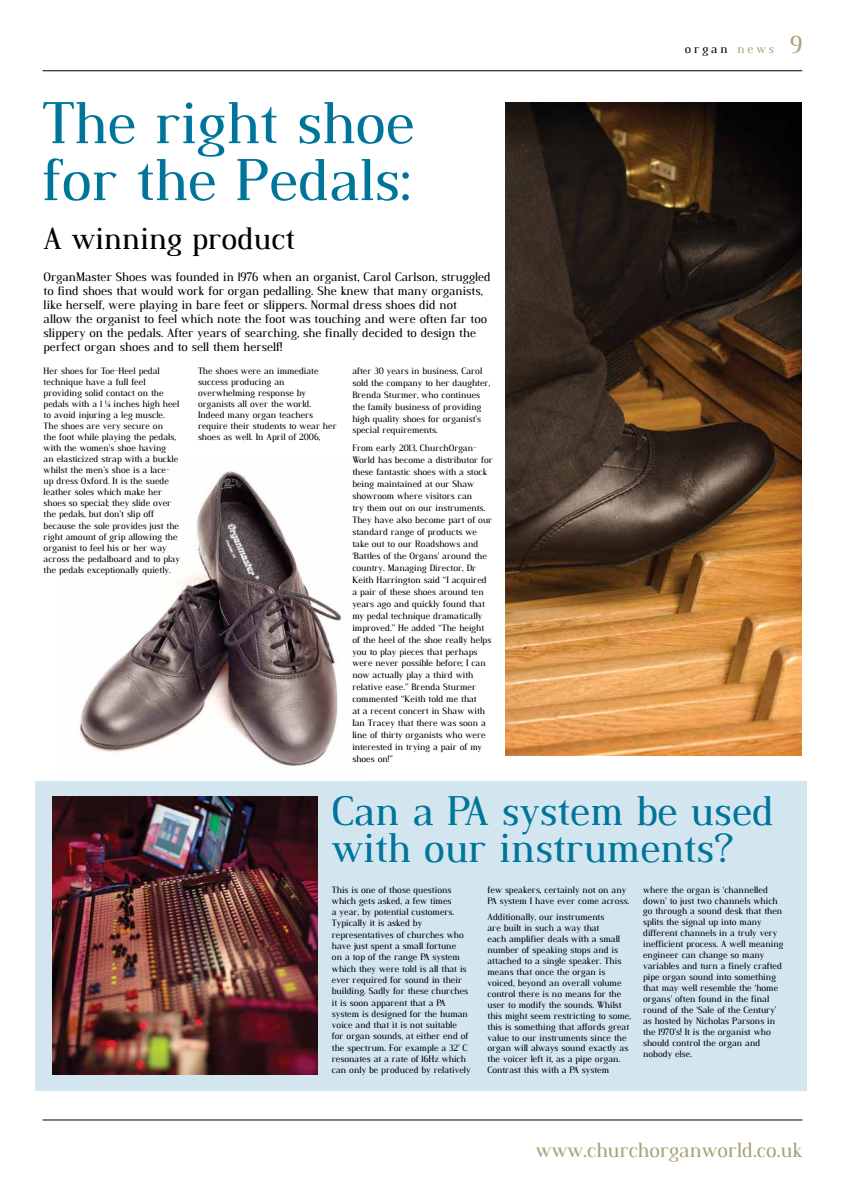
<style>
.page{position:relative;width:842px;height:1191px;background:#fff}
.page>*{position:absolute;margin:0;border:0;box-sizing:border-box;transform-origin:0 0}
.t1{font:57.6px/56.9px "Dustismo Roman";color:#00759c}
.t2{font:40.2px/37px "Dustismo Roman";color:#00759c}
.t3{font:30.1px "Dustismo Roman";color:#000}
.t4{font:20px "Dustismo Roman";color:#aaa278}
.t5{font:12px/14px "Dustismo Roman";color:#000}
.t6{font:12px "Dustismo Roman";letter-spacing:.24em;color:#000}
.t7{font:9px/12px "Dustismo Roman";color:#000}
.s1{color:#aaa278}
.s2{font-size:24px;color:#aaa278}
</style>
<div class="page">
<hr style="left:43px;top:71px;width:759px;height:1px;background:#000">
<hr style="left:43px;top:1119px;width:759px;height:1px;background:#000">
<div style="left:36px;top:781px;width:771px;height:309px;background:#d3e6f0"></div>
<img style="left:52px;top:797px;width:265px;height:277px">
<img style="left:506px;top:102px;width:295px;height:653px">
<img style="left:74px;top:470px;width:294px;height:297px">
<h1 class="t1" style="left:43px;top:92px;width:374px">The right shoe for the Pedals:</h1>
<h3 class="t3" style="left:44px;top:217px;width:253px">A winning product</h3>
<p class="t5" style="left:44px;top:269px;width:448px">OrganMaster Shoes was founded in 1976 when an organist, Carol Carlson, struggled to find shoes that would work for organ pedalling. She knew that many organists, like herself, were playing in bare feet or slippers. Normal dress shoes did not<br>allow the organist to feel which note the foot was touching and were often far too slippery on the pedals. After years of searching, she finally decided to design the perfect organ shoes and to sell them herself!</p>
<p class="t7" style="left:198px;top:364px;width:140px;line-height:11px">The shoes were an immediate success producing an overwhelming response by organists all over the world.<br>Indeed many organ teachers require their students to wear her shoes as well. In April of 2006,</p>
<p class="t7" style="left:44px;top:364px;width:138px;line-height:11.1px">Her shoes for Toe-Heel pedal technique have a full feel providing solid contact on the pedals with a 1 ¼ inches high heel to avoid injuring a leg muscle.<br>The shoes are very secure on<br>the foot while playing the pedals, with the women’s shoe having<br>an elasticized strap with a buckle whilst the men’s shoe is a lace&shy;up dress Oxford. It is the suede leather soles which make her shoes so special; they slide over the pedals, but don’t slip off because the sole provides just the right amount of grip allowing the organist to feel his or her way across the pedalboard and to play the pedals exceptionally quietly.</p>
<p class="t7" style="left:352px;top:364px;width:139px">after 30 years in business, Carol sold the company to her daughter,<br>Brenda Sturmer, who continues the family business of providing high quality shoes for organist’s special requirements.</p>
<p class="t7" style="left:352px;top:441px;width:142px">From early 2013, ChurchOrgan-<br>World has become a distributor for these fantastic shoes with a stock being maintained at our Shaw showroom where visitors can<br>try them out on our instruments.<br>They have also become part of our standard range of products we take out to our Roadshows and ‘Battles of the Organs’ around the country. Managing Director, Dr<br>Keith Harrington said “I acquired a pair of these shoes around ten years ago and quickly found that my pedal technique dramatically improved.” He added “The height of the heel of the shoe really helps you to play pieces that perhaps were never possible before; I can now actually play a third with relative ease.” Brenda Sturmer commented “Keith told me that<br>at a recent concert in Shaw with<br>Ian Tracey that there was soon a line of thirty organists who were interested in trying a pair of my shoes on!”</p>
<h3 class="t6" style="left:685px;top:40px;width:119px">organ <span class="s1">news</span> <span class="s2">9</span></h3>
<h2 class="t2" style="left:332px;top:791px;width:444px">Can a PA system be used with our instruments?</h2>
<p class="t7" style="left:332px;top:883px;width:140px;line-height:11.3px">This is one of those questions which gets asked, a few times<br>a year, by potential customers.<br>Typically it is asked by representatives of churches who have just spent a small fortune<br>on a top of the range PA system which they were told is all that is ever required for sound in their building. Sadly for these churches it is soon apparent that a PA system is designed for the human voice and that it is not suitable for organ sounds, at either end of the spectrum. For example a 32’ C resonates at a rate of 16Hz which can only be produced by relatively</p>
<p class="t7" style="left:487px;top:883px;width:143px;line-height:10.9px">few speakers, certainly not on any<br>PA system I have ever come across.</p>
<p class="t7" style="left:487px;top:911px;width:145px;line-height:10.9px">Additionally, our instruments<br>are built in such a way that<br>each amplifier deals with a small number of speaking stops and is attached to a single speaker. This means that once the organ is voiced, beyond an overall volume control there is no means for the user to modify the sounds. Whilst this might seem restricting to some, this is something that affords great value to our instruments since the organ will always sound exactly as the voicer left it, as a pipe organ.<br>Contrast this with a PA system</p>
<p class="t7" style="left:643px;top:883px;width:142px;line-height:10.9px">where the organ is ‘channelled down’ to just two channels which go through a sound desk that then splits the signal up into many different channels in a truly very inefficient process. A well meaning engineer can change so many variables and turn a finely crafted pipe organ sound into something that may well resemble the ‘home organs’ often found in the final round of the ‘Sale of the Century’ as hosted by Nicholas Parsons in the 1970’s! It is the organist who should control the organ and nobody else.</p>
<h3 class="t4" style="left:536px;top:1136px;width:268px">www.churchorganworld.co.uk</h3>
</div>
